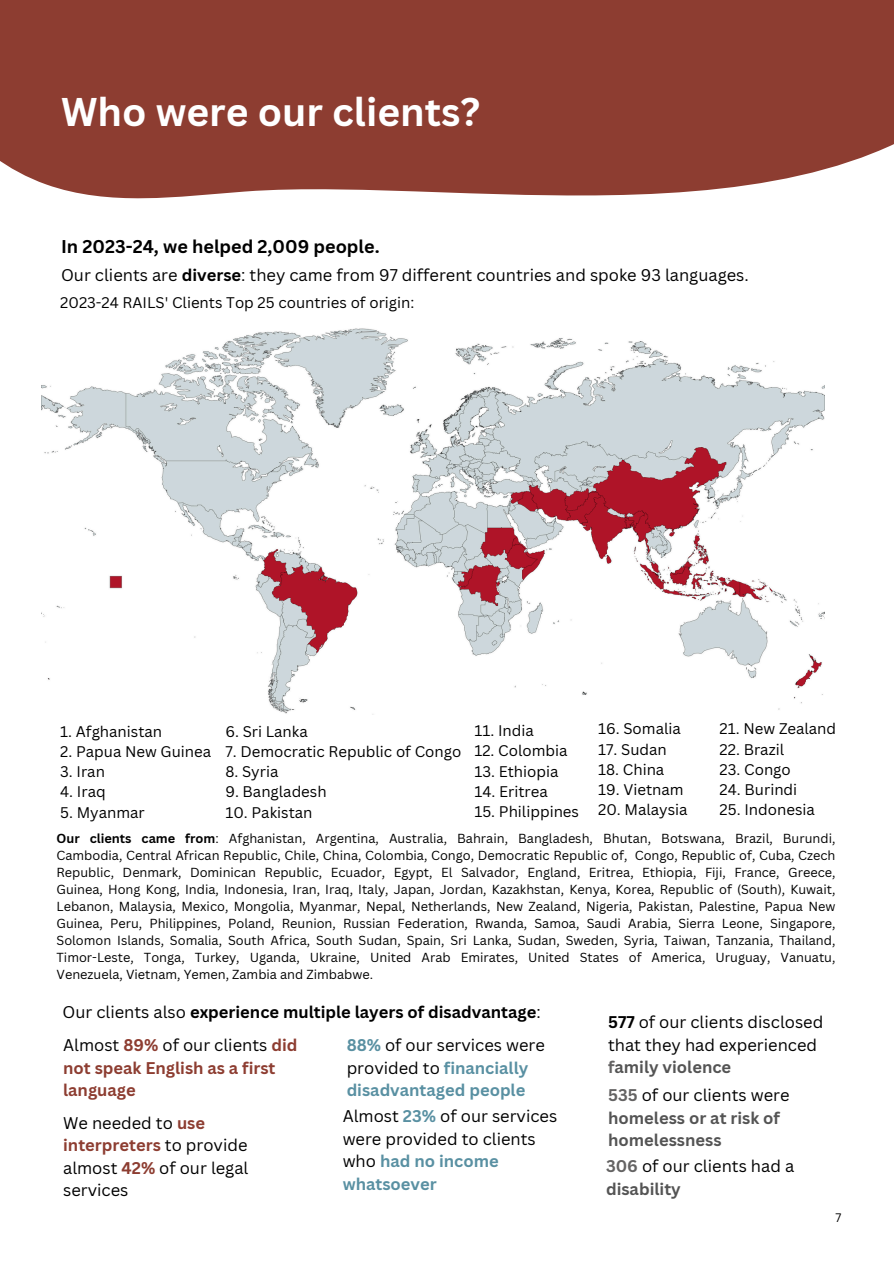
<style>
.page{position:relative;width:894px;height:1264px;background:#fff}
.page>*{position:absolute;margin:0;border:0;box-sizing:border-box;transform-origin:0 0}
.t1{font:700 39px "Canva Sans";color:#fff}
.t2{font:700 18px "Canva Sans";color:#000}
.t3{font:16.5px/22.5px "Canva Sans";color:#000}
.t4{font:700 16.5px/22.5px "Canva Sans";color:#5990a2}
.t5{font:700 16.5px/22.5px "Canva Sans";color:#8d3d31}
.t6{font:700 16.5px "Canva Sans";color:#000}
.t7{font:700 16.5px/22.5px "Canva Sans";color:#545454}
.t8{font:15px "Canva Sans";color:#000}
.t9{font:12.75px/17px "Canva Sans";color:#000;text-align:justify}
.t10{font:12px "Canva Sans";color:#000}
.s1{font-weight:700}
.s2{font-weight:400}
.s3{font-weight:700;color:#646363}
.s4{font-weight:700;color:#545454}
.s5{font-weight:400;color:#000}
.s6{font-weight:700;color:#8d3d31}
.s7{color:#646363}
.s8{font-weight:700;color:#5990a2}
</style>
<div class="page">
<svg style="left:0;top:0;width:893px;height:420px;fill:#8d3d31"></svg>
<img style="left:42px;top:320px;width:781px;height:394px">
<h2 class="t1" style="left:61px;top:84px;width:420px">Who were our clients?</h2>
<h1 class="t2" style="left:61px;top:233px;width:320px">In 2023-24, we helped 2,009 people.</h1>
<h3 class="t3" style="left:61px;top:263px;width:689px">Our clients are <span class="s1">diverse</span>: they came from 97 different countries and spoke 93 languages.</h3>
<h3 class="t8" style="left:60px;top:292px;width:355px">2023-24 RAILS' Clients Top 25 countries of origin:</h3>
<h3 class="t8" style="left:60px;top:720px;width:103px">1. Afghanistan</h3>
<h3 class="t8" style="left:60px;top:741px;width:152px">2. Papua New Guinea</h3>
<h3 class="t8" style="left:60px;top:761px;width:46px">3. Iran</h3>
<h3 class="t8" style="left:60px;top:781px;width:47px">4. Iraq</h3>
<h3 class="t8" style="left:60px;top:801px;width:86px">5. Myanmar</h3>
<h3 class="t8" style="left:225px;top:720px;width:84px">6. Sri Lanka</h3>
<h3 class="t8" style="left:225px;top:741px;width:237px">7. Democratic Republic of Congo</h3>
<h3 class="t8" style="left:225px;top:761px;width:54px">8. Syria</h3>
<h3 class="t8" style="left:225px;top:781px;width:103px">9. Bangladesh</h3>
<h3 class="t8" style="left:225px;top:801px;width:89px">10. Pakistan</h3>
<h3 class="t8" style="left:474px;top:720px;width:61px">11. India</h3>
<h3 class="t8" style="left:474px;top:740px;width:95px">12. Colombia</h3>
<h3 class="t8" style="left:474px;top:760px;width:86px">13. Ethiopia</h3>
<h3 class="t8" style="left:474px;top:780px;width:75px">14. Eritrea</h3>
<h3 class="t8" style="left:474px;top:801px;width:106px">15. Philippines</h3>
<h3 class="t8" style="left:598px;top:718px;width:84px">16. Somalia</h3>
<h3 class="t8" style="left:598px;top:738px;width:70px">17. Sudan</h3>
<h3 class="t8" style="left:598px;top:759px;width:68px">18. China</h3>
<h3 class="t8" style="left:598px;top:779px;width:87px">19. Vietnam</h3>
<h3 class="t8" style="left:598px;top:799px;width:91px">20. Malaysia</h3>
<h3 class="t8" style="left:719px;top:718px;width:118px">21. New Zealand</h3>
<h3 class="t8" style="left:719px;top:738px;width:66px">22. Brazil</h3>
<h3 class="t8" style="left:719px;top:759px;width:73px">23. Congo</h3>
<h3 class="t8" style="left:719px;top:779px;width:79px">24. Burindi</h3>
<h3 class="t8" style="left:719px;top:799px;width:97px">25. Indonesia</h3>
<h4 class="t9" style="left:56px;top:830px;width:780px"><span class="s1">Our clients came from</span>: Afghanistan, Argentina, Australia, Bahrain, Bangladesh, Bhutan, Botswana, Brazil, Burundi, Cambodia, Central African Republic, Chile, China, Colombia, Congo, Democratic Republic of, Congo, Republic of, Cuba, Czech Republic, Denmark, Dominican Republic, Ecuador, Egypt, El Salvador, England, Eritrea, Ethiopia, Fiji, France, Greece, Guinea, Hong Kong, India, Indonesia, Iran, Iraq, Italy, Japan, Jordan, Kazakhstan, Kenya, Korea, Republic of (South), Kuwait, Lebanon, Malaysia, Mexico, Mongolia, Myanmar, Nepal, Netherlands, New Zealand, Nigeria, Pakistan, Palestine, Papua New Guinea, Peru, Philippines, Poland, Reunion, Russian Federation, Rwanda, Samoa, Saudi Arabia, Sierra Leone, Singapore, Solomon Islands, Somalia, South Africa, South Sudan, Spain, Sri Lanka, Sudan, Sweden, Syria, Taiwan, Tanzania, Thailand, Timor-Leste, Tonga, Turkey, Uganda, Ukraine, United Arab Emirates, United States of America, Uruguay, Vanuatu, Venezuela, Vietnam, Yemen, Zambia and Zimbabwe.</h4>
<p class="t6" style="left:62px;top:1000px;width:479px"><span class="s2">Our clients also</span> experience multiple layers of disadvantage<span class="s2">:</span></p>
<h4 class="t3" style="left:608px;top:1010px;width:217px"><span class="s1">577</span> of our clients disclosed that they had experienced <span class="s3">f</span><span class="s4">amily violence</span></h4>
<h4 class="t5" style="left:63px;top:1033px;width:236px"><span class="s5">Almost</span> 89% <span class="s5">of our clients</span> did not speak English as a first language</h4>
<p class="t3" style="left:63px;top:1111px;width:187px">We needed to <span class="s6">use interpreters</span> to provide almost <span class="s6">42%</span> of our legal services</p>
<h4 class="t4" style="left:346px;top:1033px;width:200px">88% <span class="s5">of our services were provided to</span> financially disadvantaged people</h4>
<p class="t7" style="left:608px;top:1083px;width:183px"><span class="s7">535</span> <span class="s5">of our clients were </span>homeless or at risk of homelessness</p>
<h4 class="t3" style="left:342px;top:1104px;width:216px">Almost <span class="s8">23%</span> of our services were provided to clients who <span class="s8">had no income whatsoever</span></h4>
<h3 class="t3" style="left:606px;top:1154px;width:190px"><span class="s3">306</span> of our clients had a <span class="s4">disability</span></h3>
<h3 class="t10" style="left:835px;top:1209px;width:7px">7</h3>
</div>
